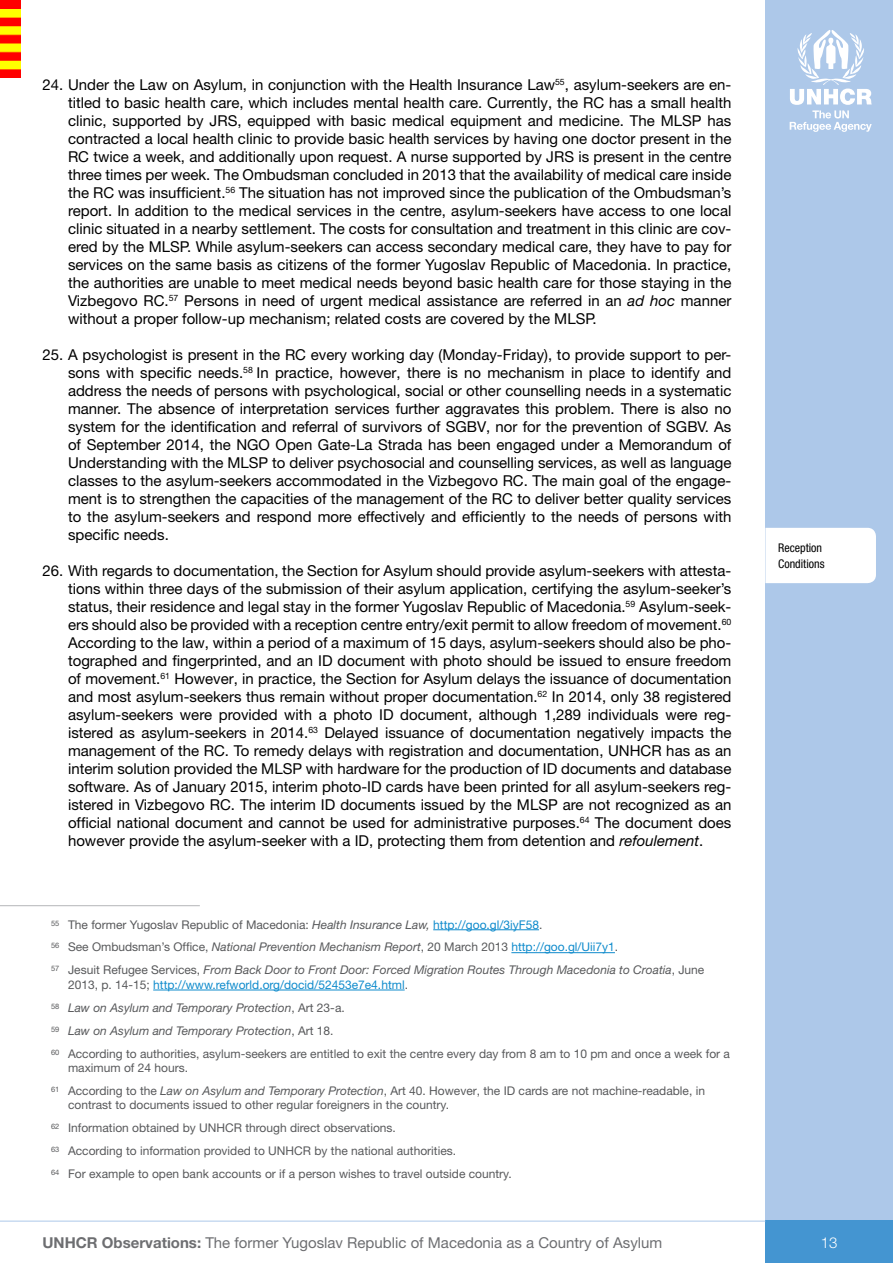
<style>
.page{position:relative;width:893px;height:1263px;background:#fff}
.page>*{position:absolute;margin:0;border:0;box-sizing:border-box;transform-origin:0 0}
.t1{font:15px/18px "Helvetica Neue CE";color:#000;text-align:justify}
.t2{font:15px "Helvetica Neue CE";color:#6d6e71}
.t3{font:300 15px "Helvetica Neue CE";color:#fff}
.t4{font:12px/23px "Helvetica Neue CE";color:#58595b}
.t5{font:italic 12px/23px "Helvetica Neue CE";color:#58595b}
.t6{font:condensed 12px/16.5px "Helvetica Neue CE";color:#000}
.s1{font-style:italic}
.s2{font-style:normal}
.s3{font-style:normal;color:#0f8bcc}
.s4{color:#0f8bcc}
.s5{font-weight:700}
</style>
<div class="page">
<div style="left:765px;top:0;width:128px;height:1263px;background:#adc8e9"></div>
<svg style="left:790px;top:30px;width:82px;height:102px"></svg>
<img style="left:0;top:0;width:21px;height:78px">
<hr style="left:0;top:905px;width:200px;height:1px;background:#bcbec0">
<hr style="left:433px;top:929px;width:106px;height:1px;background:#0f8bcc">
<hr style="left:511px;top:952px;width:104px;height:1px;background:#0f8bcc">
<hr style="left:153px;top:990px;width:252px;height:1px;background:#0f8bcc">
<div style="left:765px;top:528px;width:111px;height:55px;background:#fff"></div>
<div style="left:765px;top:1220px;width:128px;height:43px;background:#4495d1"></div>
<hr style="left:0;top:1221px;width:765px;height:1px;background:#adc8e9">
<p class="t1" style="left:68px;top:76px;width:665px;text-indent:-26px">24. Under the Law on Asylum, in conjunction with the Health Insurance Law<sup>55</sup>, asylum-seekers are en&shy;titled to basic health care, which includes mental health care. Currently, the RC has a small health clinic, supported by JRS, equipped with basic medical equipment and medicine. The MLSP has contracted a local health clinic to provide basic health services by having one doctor present in the RC twice a week, and additionally upon request. A nurse supported by JRS is present in the centre three times per week. The Ombudsman concluded in 2013 that the availability of medical care inside the RC was insufficient.<sup>56</sup> The situation has not improved since the publication of the Ombudsman’s report. In addition to the medical services in the centre, asylum-seekers have access to one local clinic situated in a nearby settlement. The costs for consultation and treatment in this clinic are cov&shy;ered by the MLSP. While asylum-seekers can access secondary medical care, they have to pay for services on the same basis as citizens of the former Yugoslav Republic of Macedonia. In practice, the authorities are unable to meet medical needs beyond basic health care for those staying in the Vizbegovo RC.<sup>57</sup> Persons in need of urgent medical assistance are referred in an <span class="s1">ad hoc</span> manner without a proper follow-up mechanism; related costs are covered by the MLSP.</p>
<p class="t1" style="left:68px;top:346px;width:665px;text-indent:-26px">25. A psychologist is present in the RC every working day (Monday-Friday), to provide support to per&shy;sons with specific needs.<sup>58</sup> In practice, however, there is no mechanism in place to identify and address the needs of persons with psychological, social or other counselling needs in a systematic manner. The absence of interpretation services further aggravates this problem. There is also no system for the identification and referral of survivors of SGBV, nor for the prevention of SGBV. As of September 2014, the NGO Open Gate-La Strada has been engaged under a Memorandum of Understanding with the MLSP to deliver psychosocial and counselling services, as well as language classes to the asylum-seekers accommodated in the Vizbegovo RC. The main goal of the engage&shy;ment is to strengthen the capacities of the management of the RC to deliver better quality services to the asylum-seekers and respond more effectively and efficiently to the needs of persons with specific needs.</p>
<p class="t1" style="left:68px;top:562px;width:665px;text-indent:-26px">26. With regards to documentation, the Section for Asylum should provide asylum-seekers with attesta&shy;tions within three days of the submission of their asylum application, certifying the asylum-seeker’s status, their residence and legal stay in the former Yugoslav Republic of Macedonia.<sup>59</sup> Asylum-seek&shy;ers should also be provided with a reception centre entry/exit permit to allow freedom of movement.<sup>60<br></sup>According to the law, within a period of a maximum of 15 days, asylum-seekers should also be pho&shy;tographed and fingerprinted, and an ID document with photo should be issued to ensure freedom of movement.<sup>61</sup> However, in practice, the Section for Asylum delays the issuance of documentation and most asylum-seekers thus remain without proper documentation.<sup>62</sup> In 2014, only 38 registered asylum-seekers were provided with a photo ID document, although 1,289 individuals were reg&shy;istered as asylum-seekers in 2014.<sup>63</sup> Delayed issuance of documentation negatively impacts the management of the RC. To remedy delays with registration and documentation, UNHCR has as an interim solution provided the MLSP with hardware for the production of ID documents and database software. As of January 2015, interim photo-ID cards have been printed for all asylum-seekers reg&shy;istered in Vizbegovo RC. The interim ID documents issued by the MLSP are not recognized as an official national document and cannot be used for administrative purposes.<sup>64</sup> The document does however provide the asylum-seeker with a ID, protecting them from detention and <span class="s1">refoulement</span>.</p>
<p class="t5" style="left:51px;top:913px;width:655px"><sup>55</sup> <span class="s2">The former Yugoslav Republic of Macedonia:</span> Health Insurance Law, <span class="s3">http://goo.gl/3iyF58</span><span class="s2">.<br></span><sup>56</sup> <span class="s2">See Ombudsman’s Office,</span> National Prevention Mechanism Report<span class="s2">, 20 March 2013</span> <span class="s3">http://goo.gl/Uii7y1</span><span class="s2">.<br></span><sup>57</sup> <span class="s2">Jesuit Refugee Services,</span> From Back Door to Front Door: Forced Migration Routes Through Macedonia to Croatia<span class="s2">, June</span></p>
<p class="t4" style="left:51px;top:973px;width:680px;text-indent:17px">2013, p. 14-15; <span class="s4">http://www.refworld.org/docid/52453e7e4.html</span>.<br><sup>58</sup> <span class="s1">Law on Asylum and Temporary Protection</span>, Art 23-a.<br><sup>59</sup> <span class="s1">Law on Asylum and Temporary Protection</span>, Art 18.<br><sup>60</sup> According to authorities, asylum-seekers are entitled to exit the centre every day from 8 am to 10 pm and once a week for a</p>
<p class="t4" style="left:51px;top:1056px;width:656px;text-indent:17px">maximum of 24 hours.<br><sup>61</sup> According to the <span class="s1">Law on Asylum and Temporary Protection</span>, Art 40. However, the ID cards are not machine-readable, in</p>
<p class="t4" style="left:51px;top:1093px;width:462px;text-indent:17px">contrast to documents issued to other regular foreigners in the country.<br><sup>62</sup> Information obtained by UNHCR through direct observations.<br><sup>63</sup> According to information provided to UNHCR by the national authorities.<br><sup>64</sup> For example to open bank accounts or if a person wishes to travel outside country.</p>
<p class="t6" style="left:778px;top:539px;width:48px">Reception<br>Conditions</p>
<p class="t2" style="left:43px;top:1233px;width:621px"><span class="s5">UNHCR Observations:</span> The former Yugoslav Republic of Macedonia as a Country of Asylum</p>
<p class="t3" style="left:821px;top:1233px;width:18px">13</p>
</div>
